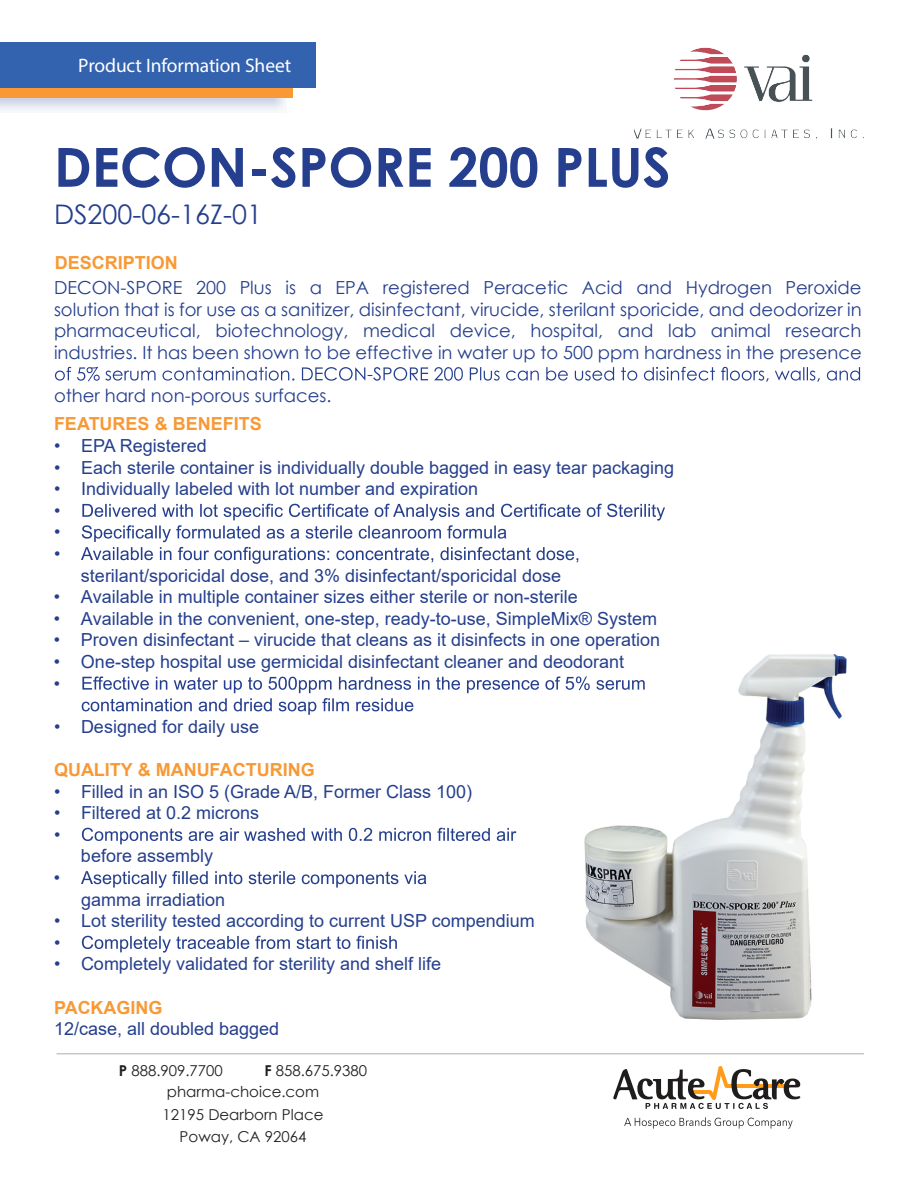
<style>
.page{position:relative;width:918px;height:1188px;background:#fff}
.page>*{position:absolute;margin:0;border:0;box-sizing:border-box;transform-origin:0 0}
.t1{font:700 54px "Century Gothic";color:#253f8e}
.t2{font:27px "Century Gothic";color:#253f8e}
.t3{font:19.5px "Myriad Pro";letter-spacing:-.005em;color:#fff}
.t4{font:18px/21.6px "Arial";color:#253f8e}
.t5{font:18px/21.6px "Century Gothic";color:#253f8e;text-align:justify}
.t6{font:700 18px "Arial";color:#f89936}
.t7{font:15px/21px "Century Gothic";color:#231f20}
.s1{font-weight:700}
</style>
<div class="page">
<img style="left:585px;top:654px;width:261px;height:366px">
<svg style="left:0;top:98px;width:285px;height:12px"></svg>
<div style="left:0;top:55px;width:292px;height:43px;background:#f89936"></div>
<div style="left:0;top:42px;width:316px;height:46px;background:#3362ae"></div>
<svg style="left:55px;top:367px;width:805px;height:15px"></svg>
<img style="left:634px;top:47px;width:230px;height:93px">
<svg style="left:81px;top:504px;width:584px;height:60px"></svg>
<svg style="left:82px;top:677px;width:563px;height:38px"></svg>
<svg style="left:82px;top:828px;width:434px;height:16px"></svg>
<svg style="left:81px;top:871px;width:345px;height:17px"></svg>
<svg style="left:82px;top:936px;width:315px;height:17px"></svg>
<hr style="left:56px;top:1053px;width:808px;height:1px;background:#231f20">
<svg style="left:624px;top:1117px;width:169px;height:12px"></svg>
<svg style="left:613px;top:1066px;width:187px;height:43px"></svg>
<p class="t3" style="left:78px;top:53px;width:215px">Product Information Sheet</p>
<h1 class="t1" style="left:54px;top:126px;width:618px">DECON-SPORE 200 PLUS</h1>
<h2 class="t2" style="left:54px;top:195px;width:210px">DS200-06-16Z-01</h2>
<p class="t6" style="left:55px;top:250px;width:125px">DESCRIPTION</p>
<p class="t5" style="left:54px;top:276px;width:809px">DECON-SPORE 200 Plus is a EPA registered Peracetic Acid and Hydrogen Peroxide solution that is for use as a sanitizer, disinfectant, virucide, sterilant sporicide, and deodorizer in pharmaceutical, biotechnology, medical device, hospital, and lab animal research industries. It has been shown to be effective in water up to 500 ppm hardness in the presence</p>
<p class="t5" style="left:54px;top:384px;width:279px">other hard non-porous surfaces.</p>
<p class="t6" style="left:54px;top:411px;width:209px">FEATURES &amp; BENEFITS</p>
<p class="t4" style="left:54px;top:435px;width:154px">• EPA Registered</p>
<p class="t4" style="left:54px;top:456px;width:622px">• Each sterile container is individually double bagged in easy tear packaging</p>
<p class="t4" style="left:54px;top:478px;width:426px">• Individually labeled with lot number and expiration •<br>•<br>•</p>
<p class="t4" style="left:81px;top:564px;width:482px">sterilant/sporicidal dose, and 3% disinfectant/sporicidal dose</p>
<p class="t4" style="left:54px;top:586px;width:525px">• Available in multiple container sizes either sterile or non-sterile</p>
<p class="t4" style="left:54px;top:608px;width:605px">• Available in the convenient, one-step, ready-to-use, SimpleMix® System</p>
<p class="t4" style="left:54px;top:629px;width:608px">• Proven disinfectant – virucide that cleans as it disinfects in one operation</p>
<p class="t4" style="left:54px;top:651px;width:572px">• One-step hospital use germicidal disinfectant cleaner and deodorant •</p>
<p class="t4" style="left:54px;top:716px;width:207px">• Designed for daily use</p>
<p class="t6" style="left:54px;top:757px;width:262px">QUALITY &amp; MANUFACTURING</p>
<p class="t4" style="left:54px;top:780px;width:420px">• Filled in an ISO 5 (Grade A/B, Former Class 100)</p>
<p class="t4" style="left:54px;top:802px;width:207px">• Filtered at 0.2 microns</p>
<p class="t4" style="left:54px;top:824px;width:8px">•</p>
<p class="t4" style="left:81px;top:845px;width:134px">before assembly</p>
<p class="t4" style="left:54px;top:867px;width:8px">•</p>
<p class="t4" style="left:81px;top:888px;width:146px">gamma irradiation</p>
<p class="t4" style="left:54px;top:910px;width:482px">• Lot sterility tested according to current USP compendium •</p>
<p class="t4" style="left:54px;top:953px;width:389px">• Completely validated for sterility and shelf life</p>
<p class="t6" style="left:54px;top:995px;width:110px">PACKAGING</p>
<p class="t4" style="left:54px;top:1018px;width:227px">12/case, all doubled bagged</p>
<p class="t7" style="left:119px;top:1060px;width:105px"><span class="s1">P</span> 888.909.7700</p>
<p class="t7" style="left:167px;top:1060px;width:202px;text-indent:98px"><span class="s1">F</span> 858.675.9380 pharma-choice.com</p>
<p class="t7" style="left:163px;top:1103px;width:162px;line-height:22.5px;text-align:center">12195 Dearborn Place<br>Poway, CA 92064</p>
</div>
